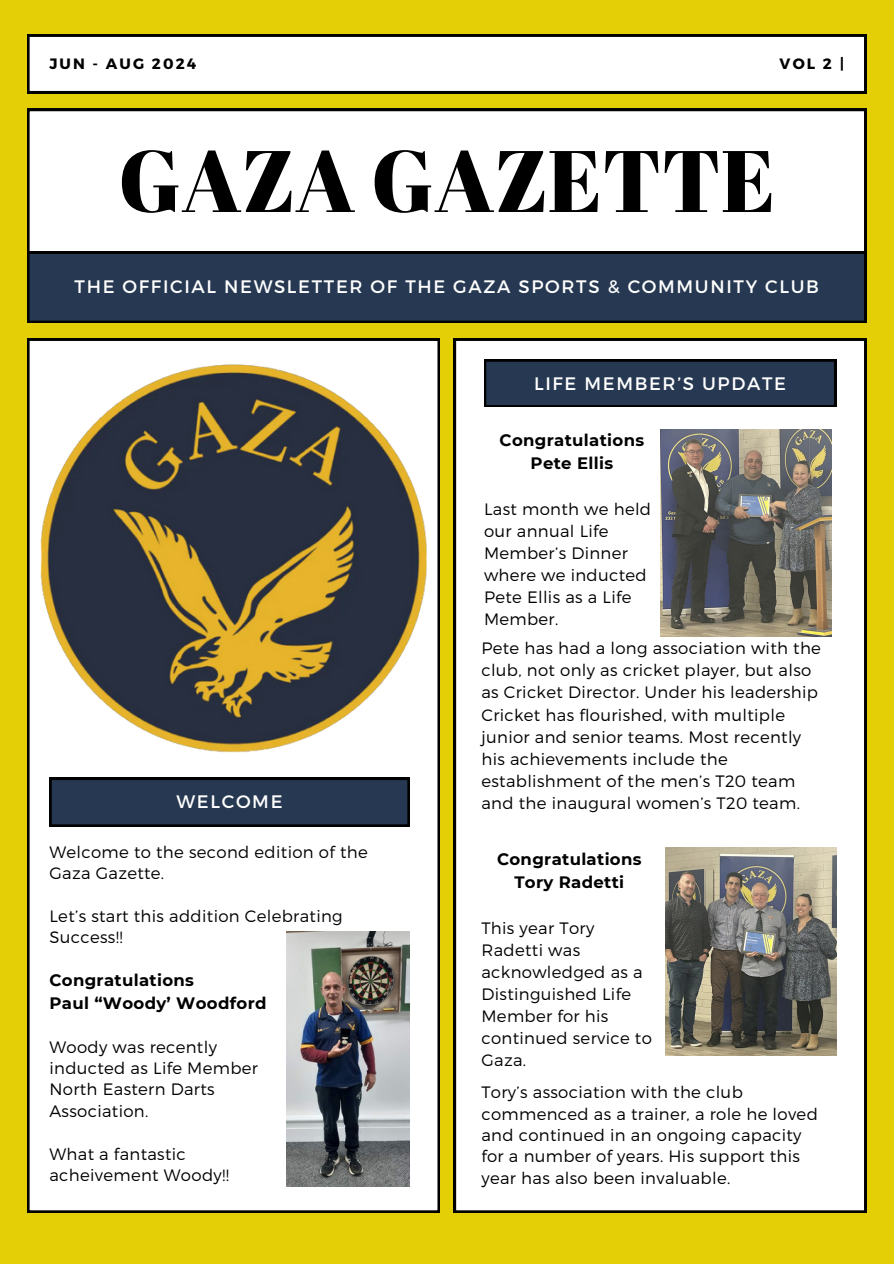
<style>
.page{position:relative;width:894px;height:1264px;background:#fff}
.page>*{position:absolute;margin:0;border:0;box-sizing:border-box;transform-origin:0 0}
.t1{font:87px "Abril Fatface";color:#000}
.t2{font:18px "Montserrat";letter-spacing:.095em;color:#fff}
.t3{font:300 16.5px/22.2px "Montserrat";letter-spacing:.02em;color:#000}
.t4{font:700 16.5px/23.2px "Montserrat";letter-spacing:.02em;color:#000;text-align:center}
.t5{font:700 15px "Montserrat";letter-spacing:.14em;color:#000}
</style>
<div class="page">
<div style="left:0;top:0;width:893px;height:1263px;background:#e4ce05"></div>
<div style="left:27px;top:109px;width:838px;height:143px;background:#fff"></div>
<div style="left:27px;top:339px;width:412px;height:873px;background:#fff"></div>
<div style="left:454px;top:339px;width:411px;height:873px;background:#fff"></div>
<svg style="left:27px;top:35px;width:838px;height:58px;background:#ececec"></svg>
<div style="left:27px;top:252px;width:838px;height:70px;background:#273952"></div>
<svg style="left:49px;top:777px;width:360px;height:49px;background:#223249"></svg>
<svg style="left:484px;top:359px;width:351px;height:48px;background:#223249"></svg>
<img style="left:40px;top:359px;width:386px;height:402px">
<img style="left:660px;top:430px;width:171px;height:207px">
<img style="left:665px;top:848px;width:171px;height:207px">
<img style="left:286px;top:931px;width:123px;height:255px">
<p class="t5" style="left:49px;top:54px;width:148px">JUN - AUG 2024</p>
<h2 class="t5" style="left:779px;top:54px;width:66px">VOL 2 |</h2>
<h2 class="t1" style="left:118px;top:120px;width:658px">GAZA GAZETTE</h2>
<p class="t2" style="left:75px;top:275px;width:745px">THE OFFICIAL NEWSLETTER OF THE GAZA SPORTS &amp; COMMUNITY CLUB</p>
<p class="t2" style="left:176px;top:790px;width:107px">WELCOME</p>
<h4 class="t3" style="left:49px;top:840px;width:320px;line-height:21.3px">Welcome to the second edition of the<br>Gaza Gazette.</h4>
<h4 class="t3" style="left:49px;top:904px;width:295px;line-height:21.3px">Let’s start this addition Celebrating<br>Success!!</h4>
<h3 class="t4" style="left:49px;top:969px;width:218px;line-height:22.5px;text-align:left">Congratulations<br>Paul “Woody’ Woodford</h3>
<h4 class="t3" style="left:49px;top:1035px;width:210px;line-height:21.3px">Woody was recently inducted as Life Member<br>North Eastern Darts<br>Association.</h4>
<h4 class="t3" style="left:49px;top:1142px;width:181px;line-height:21.3px">What a fantastic acheivement Woody!!</h4>
<h1 class="t2" style="left:534px;top:372px;width:253px">LIFE MEMBER’S UPDATE</h1>
<p class="t4" style="left:499px;top:428px;width:146px">Congratulations<br>Pete Ellis</p>
<h2 class="t3" style="left:484px;top:497px;width:169px">Last month we held our annual Life<br>Member’s Dinner where we inducted<br>Pete Ellis as a Life<br>Member.</h2>
<h3 class="t3" style="left:481px;top:636px;width:341px">Pete has had a long association with the club, not only as cricket player, but also as Cricket Director. Under his leadership Cricket has flourished, with multiple junior and senior teams. Most recently his achievements include the establishment of the men’s T20 team and the inaugural women’s T20 team.</h3>
<h4 class="t4" style="left:497px;top:847px;width:146px">Congratulations<br>Tory Radetti</h4>
<p class="t3" style="left:481px;top:915px;width:172px">This year Tory<br>Radetti was acknowledged as a<br>Distinguished Life<br>Member for his continued service to<br>Gaza.</p>
<h4 class="t3" style="left:481px;top:1080px;width:338px;line-height:21.3px">Tory’s association with the club commenced as a trainer, a role he loved and continued in an ongoing capacity for a number of years. His support this year has also been invaluable.</h4>
</div>
